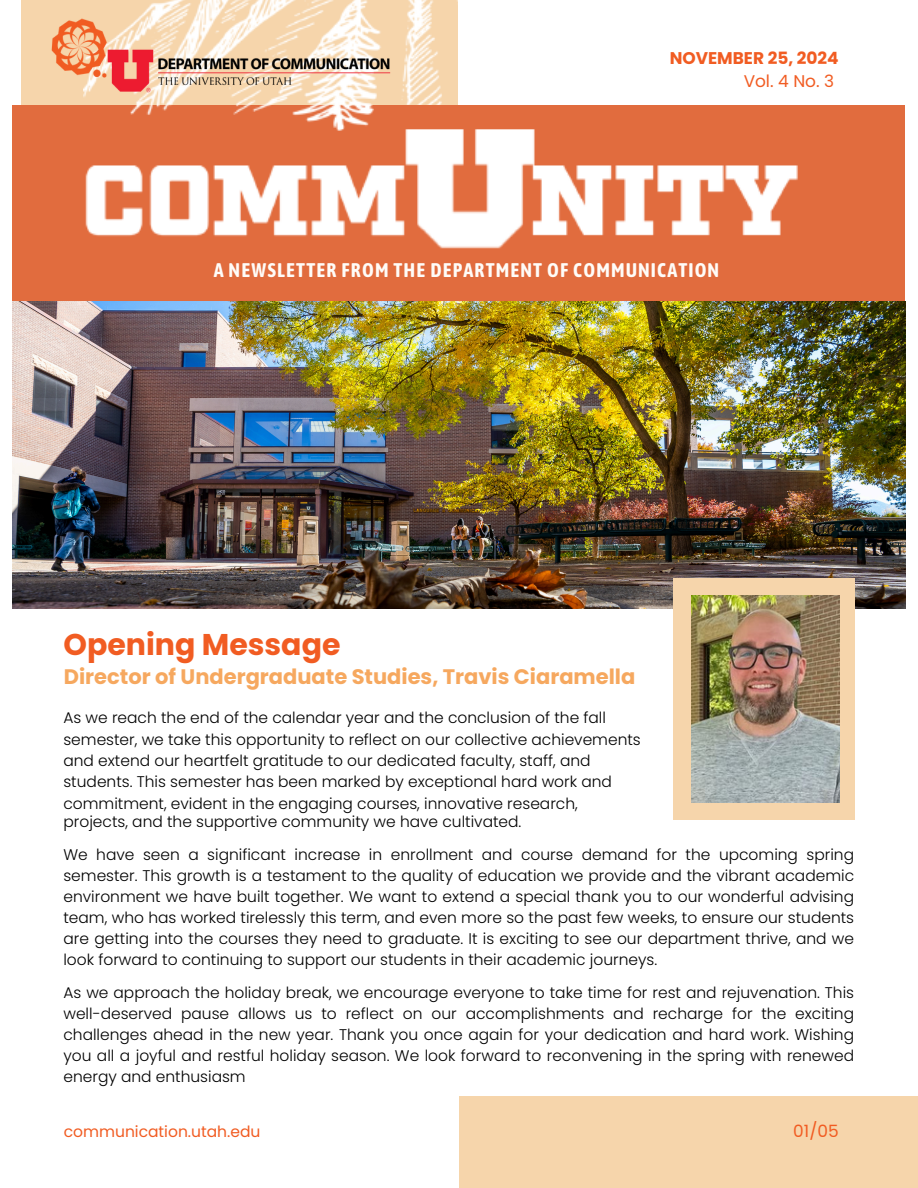
<style>
.page{position:relative;width:918px;height:1188px;background:#fff}
.page>*{position:absolute;margin:0;border:0;box-sizing:border-box;transform-origin:0 0}
.t1{font:700 30px "Poppins";color:#f15c22}
.t2{font:700 21px "Poppins";color:#f6a85f}
.t3{font:700 19.65px "Asap Condensed";letter-spacing:.055em;color:#fffcf8}
.t4{font:700 16.95px "Poppins";color:#f15c22}
.t5{font:16.95px "Poppins";color:#f15c22}
.t6{font:300 15.45px/21px "Poppins";color:#000;text-align:justify}
.t7{font:15.45px "Poppins";color:#f15c22}
</style>
<div class="page">
<div style="left:459px;top:1096px;width:459px;height:92px;background:#f6d5ab"></div>
<div style="left:13px;top:105px;width:892px;height:197px;background:#e16c3e"></div>
<img style="left:13px;top:302px;width:892px;height:307px">
<div style="left:673px;top:578px;width:181px;height:242px;background:#f6d5ab"></div>
<img style="left:692px;top:595px;width:147px;height:207px">
<img style="left:85px;top:0;width:713px;height:249px">
<div style="left:540px;top:105px;width:276px;height:53px;background:#e16c3e"></div>
<img style="left:35px;top:0;width:371px;height:111px">
<div style="left:400px;top:105px;width:382px;height:23px;background:#e16c3e"></div>
<div style="left:512px;top:238px;width:275px;height:13px;background:#e16c3e"></div>
<p class="t4" style="left:670px;top:46px;width:170px">NOVEMBER 25, 2024</p>
<p class="t5" style="left:744px;top:69px;width:92px">Vol. 4 No. 3</p>
<h2 class="t3" style="left:214px;top:258px;width:507px">A NEWSLETTER FROM THE DEPARTMENT OF COMMUNICATION</h2>
<p class="t1" style="left:63px;top:624px;width:279px">Opening Message</p>
<p class="t2" style="left:64px;top:662px;width:573px">Director of Undergraduate Studies, Travis Ciaramella</p>
<p class="t6" style="left:63px;top:707px;width:579px;text-align:left">As we reach the end of the calendar year and the conclusion of the fall semester, we take this opportunity to reflect on our collective achievements and extend our heartfelt gratitude to our dedicated faculty, staff, and students. This semester has been marked by exceptional hard work and commitment, evident in the engaging courses, innovative research,</p>
<p class="t6" style="left:63px;top:812px;width:460px">projects, and the supportive community we have cultivated.</p>
<p class="t6" style="left:63px;top:845px;width:792px">We have seen a significant increase in enrollment and course demand for the upcoming spring semester. This growth is a testament to the quality of education we provide and the vibrant academic environment we have built together. We want to extend a special thank you to our wonderful advising team, who has worked tirelessly this term, and even more so the past few weeks, to ensure our students are getting into the courses they need to graduate. It is exciting to see our department thrive, and we look forward to continuing to support our students in their academic journeys.</p>
<p class="t6" style="left:63px;top:983px;width:792px">As we approach the holiday break, we encourage everyone to take time for rest and rejuvenation. This well-deserved pause allows us to reflect on our accomplishments and recharge for the exciting challenges ahead in the new year. Thank you once again for your dedication and hard work. Wishing you all a joyful and restful holiday season. We look forward to reconvening in the spring with renewed energy and enthusiasm</p>
<h1 class="t7" style="left:64px;top:1121px;width:198px">communication.utah.edu</h1>
<p class="t5" style="left:793px;top:1119px;width:47px">01/05</p>
</div>
